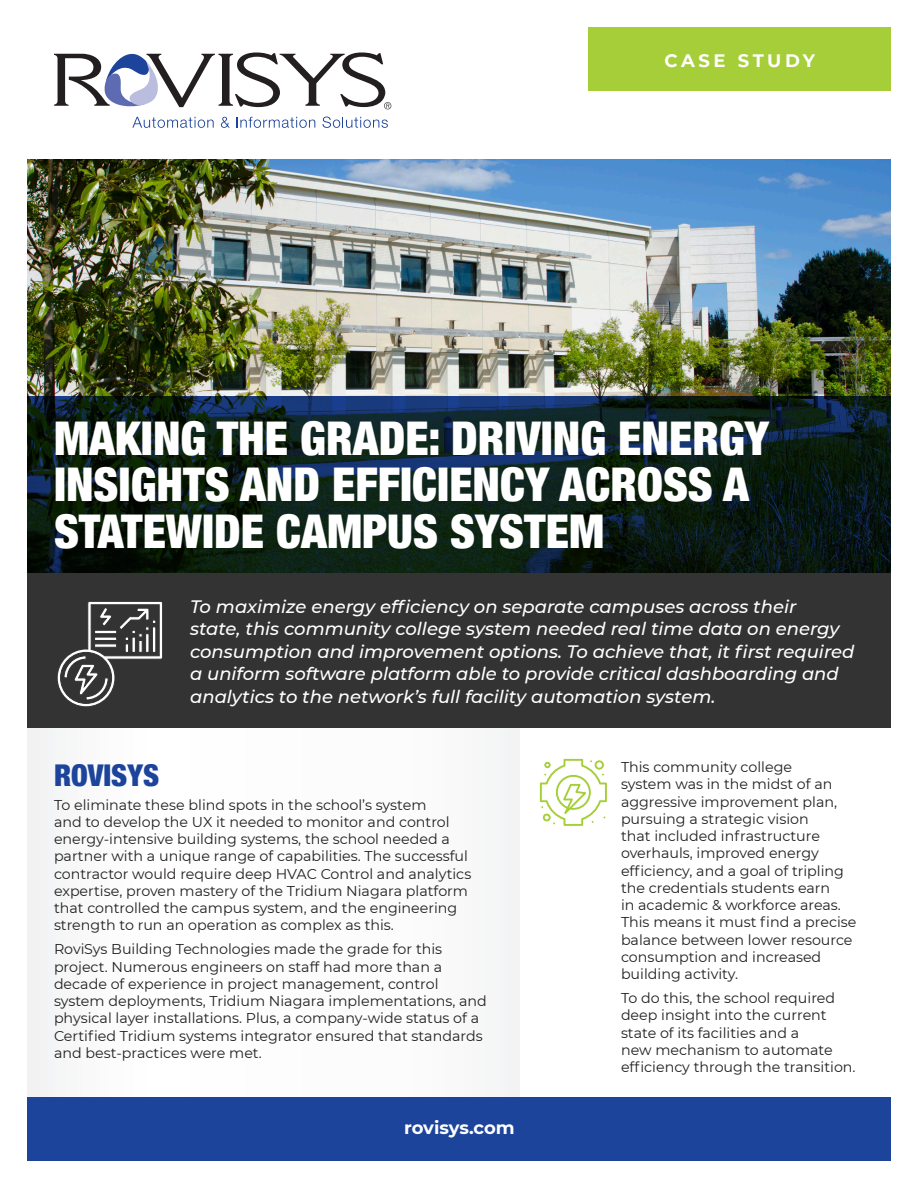
<style>
.page{position:relative;width:918px;height:1188px;background:#fff}
.page>*{position:absolute;margin:0;border:0;box-sizing:border-box;transform-origin:0 0}
.t1{font:900 condensed 46.5px/46.5px "Helvetica Neue";color:#fff}
.t2{font:900 condensed 30px "Helvetica Neue";color:#1d449b}
.t3{font:italic 500 18px/22.5px "Montserrat";color:#fff}
.t4{font:700 18px "Montserrat";color:#fff}
.t5{font:700 18px "Montserrat";letter-spacing:.19em;color:#fff}
.t6{font:14.25px/17.2px "Montserrat";color:#231f20}
</style>
<div class="page">
<svg style="left:539px;top:758px;width:68px;height:69px"></svg>
<img style="left:27px;top:160px;width:864px;height:237px">
<svg style="left:27px;top:397px;width:864px;height:176px;background:#0c1f1d"></svg>
<div style="left:589px;top:27px;width:302px;height:63px;background:#a6ce39"></div>
<div style="left:27px;top:1098px;width:864px;height:63px;background:#1d449b"></div>
<div style="left:27px;top:573px;width:864px;height:155px;background:#323332"></div>
<svg style="left:57px;top:601px;width:106px;height:106px"></svg>
<svg style="left:132px;top:117px;width:82px;height:11px"></svg>
<svg style="left:221px;top:117px;width:9px;height:11px"></svg>
<svg style="left:237px;top:117px;width:78px;height:11px"></svg>
<svg style="left:322px;top:117px;width:66px;height:11px"></svg>
<svg style="left:54px;top:53px;width:337px;height:56px"></svg>
<p class="t5" style="left:664px;top:48px;width:152px">CASE STUDY</p>
<p class="t1" style="left:54px;top:413px;width:717px">MAKING THE GRADE: DRIVING ENERGY<br>INSIGHTS AND EFFICIENCY ACROSS A<br>STATEWIDE CAMPUS SYSTEM</p>
<p class="t3" style="left:190px;top:595px;width:666px">To maximize energy efficiency on separate campuses across their<br>state, this community college system needed real time data on energy consumption and improvement options. To achieve that, it first required a uniform software platform able to provide critical dashboarding and analytics to the network’s full facility automation system.</p>
<p class="t2" style="left:54px;top:750px;width:107px">ROVISYS</p>
<p class="t6" style="left:54px;top:795px;width:419px">To eliminate these blind spots in the school’s system<br>and to develop the UX it needed to monitor and control energy-intensive building systems, the school needed a partner with a unique range of capabilities. The successful contractor would require deep HVAC Control and analytics expertise, proven mastery of the Tridium Niagara platform that controlled the campus system, and the engineering strength to run an operation as complex as this.</p>
<p class="t6" style="left:54px;top:940px;width:434px">RoviSys Building Technologies made the grade for this project. Numerous engineers on staff had more than a decade of experience in project management, control system deployments, Tridium Niagara implementations, and physical layer installations. Plus, a company-wide status of a Certified Tridium systems integrator ensured that standards and best-practices were met.</p>
<p class="t4" style="left:404px;top:1114px;width:112px">rovisys.com</p>
<p class="t6" style="left:621px;top:758px;width:237px">This community college<br>system was in the midst of an aggressive improvement plan, pursuing a strategic vision<br>that included infrastructure overhauls, improved energy efficiency, and a goal of tripling the credentials students earn<br>in academic &amp; workforce areas.<br>This means it must find a precise balance between lower resource consumption and increased building activity.</p>
<p class="t6" style="left:621px;top:989px;width:236px">To do this, the school required deep insight into the current state of its facilities and a<br>new mechanism to automate efficiency through the transition.</p>
</div>
